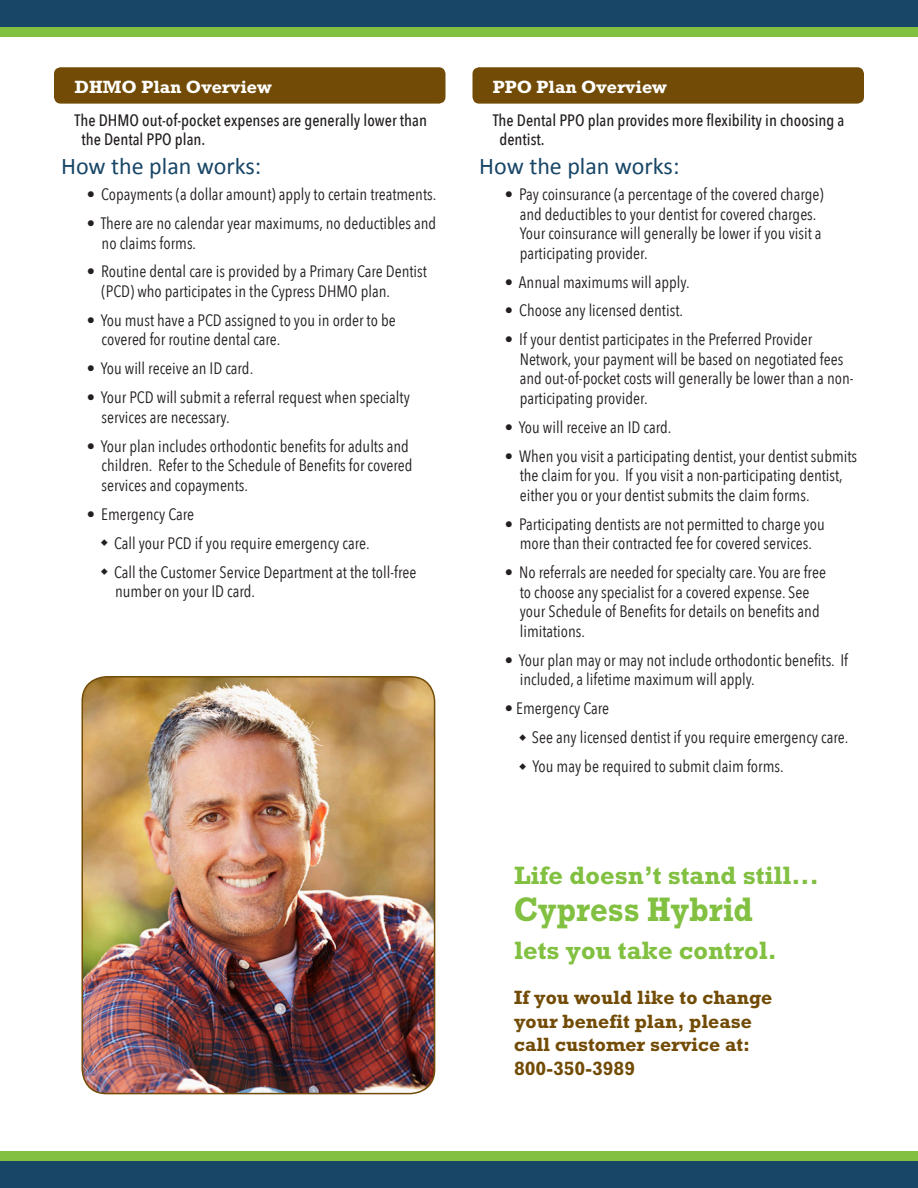
<style>
.page{position:relative;width:918px;height:1188px;background:#fff}
.page>*{position:absolute;margin:0;border:0;box-sizing:border-box;transform-origin:0 0}
.t1{font:700 34.5px "M Rockwell";color:#81c040;scale:.9 1}
.t2{font:700 25.5px "M Rockwell";color:#81c040}
.t3{font:24px "Calibri";color:#184666}
.t4{font:700 19.5px/23.4px "M Rockwell";color:#724c06}
.t5{font:700 18px "M Rockwell";color:#fff}
.t6{font:16.5px/19.5px "Avenir Next Condensed";color:#231f20}
.t7{font:500 16.5px/19.5px "Avenir Next Condensed";color:#231f20}
</style>
<div class="page">
<div style="left:54px;top:67px;width:392px;height:37px;background:#724c06;border-radius:7px"></div>
<div style="left:472px;top:67px;width:392px;height:37px;background:#724c06;border-radius:7px"></div>
<img style="left:83px;top:677px;width:352px;height:417px">
<div style="left:81px;top:676px;width:354px;height:418px;border:2px solid #724c06;border-radius:24px"></div>
<div style="left:0;top:0;width:918px;height:27px;background:#184666"></div>
<div style="left:0;top:1161px;width:918px;height:27px;background:#184666"></div>
<div style="left:0;top:27px;width:918px;height:10px;background:#81c040"></div>
<div style="left:0;top:1151px;width:918px;height:10px;background:#81c040"></div>
<p class="t5" style="left:75px;top:76px;width:199px">DHMO Plan Overview</p>
<p class="t7" style="left:81px;top:110px;width:347px;text-indent:-7px">The DHMO out-of-pocket expenses are generally lower than the Dental PPO plan.</p>
<p class="t3" style="left:61px;top:151px;width:202px">How the plan works:</p>
<p class="t6" style="left:87px;top:184px;width:351px">• Copayments (a dollar amount) apply to certain treatments.</p>
<p class="t6" style="left:102px;top:213px;width:336px;text-indent:-15px">• There are no calendar year maximums, no deductibles and no claims forms.</p>
<p class="t6" style="left:102px;top:261px;width:327px;text-indent:-15px">• Routine dental care is provided by a Primary Care Dentist (PCD) who participates in the Cypress DHMO plan.</p>
<p class="t6" style="left:102px;top:310px;width:296px;text-indent:-15px">• You must have a PCD assigned to you in order to be covered for routine dental care.</p>
<p class="t6" style="left:87px;top:358px;width:168px">• You will receive an ID card.</p>
<p class="t6" style="left:102px;top:387px;width:310px;text-indent:-15px">• Your PCD will submit a referral request when specialty services are necessary.</p>
<p class="t6" style="left:102px;top:435px;width:313px;text-indent:-15px">• Your plan includes orthodontic benefits for adults and children. Refer to the Schedule of Benefits for covered services and copayments.</p>
<p class="t6" style="left:87px;top:503px;width:109px">• Emergency Care</p>
<p class="t6" style="left:114px;top:532px;width:257px">Call your PCD if you require emergency care.</p>
<p class="t6" style="left:114px;top:561px;width:304px">Call the Customer Service Department at the toll-free number on your ID card.</p>
<p class="t5" style="left:493px;top:76px;width:176px">PPO Plan Overview</p>
<p class="t7" style="left:500px;top:110px;width:346px;text-indent:-7px">The Dental PPO plan provides more flexibility in choosing a dentist.</p>
<p class="t3" style="left:479px;top:151px;width:202px">How the plan works:</p>
<p class="t6" style="left:520px;top:184px;width:305px;text-indent:-15px">• Pay coinsurance (a percentage of the covered charge) and deductibles to your dentist for covered charges.<br>Your coinsurance will generally be lower if you visit a participating provider.</p>
<p class="t6" style="left:505px;top:271px;width:186px">• Annual maximums will apply.</p>
<p class="t6" style="left:505px;top:300px;width:180px">• Choose any licensed dentist.</p>
<p class="t6" style="left:520px;top:329px;width:335px;text-indent:-15px">• If your dentist participates in the Preferred Provider Network, your payment will be based on negotiated fees and out-of-pocket costs will generally be lower than a non&shy;participating provider.</p>
<p class="t6" style="left:505px;top:417px;width:168px">• You will receive an ID card.</p>
<p class="t6" style="left:520px;top:446px;width:339px;text-indent:-15px">• When you visit a participating dentist, your dentist submits the claim for you. If you visit a non-participating dentist, either you or your dentist submits the claim forms.</p>
<p class="t6" style="left:505px;top:513px;width:322px;text-align:center">• Participating dentists are not permitted to charge you more than their contracted fee for covered services.</p>
<p class="t6" style="left:520px;top:562px;width:308px;text-indent:-15px">• No referrals are needed for specialty care. You are free to choose any specialist for a covered expense. See your Schedule of Benefits for details on benefits and limitations.</p>
<p class="t6" style="left:520px;top:649px;width:330px;text-indent:-15px">• Your plan may or may not include orthodontic benefits. If included, a lifetime maximum will apply.</p>
<p class="t6" style="left:505px;top:698px;width:106px">• Emergency Care</p>
<p class="t6" style="left:532px;top:727px;width:318px">See any licensed dentist if you require emergency care.</p>
<p class="t6" style="left:533px;top:756px;width:253px">You may be required to submit claim forms.</p>
<p class="t2" style="left:514px;top:860px;width:306px">Life doesn’t stand still...</p>
<p class="t1" style="left:514px;top:890px;width:267px">Cypress Hybrid</p>
<p class="t2" style="left:514px;top:935px;width:264px">lets you take control.</p>
<p class="t4" style="left:514px;top:986px;width:260px">If you would like to change your benefit plan, please call customer service at:<br>800-350-3989</p>
</div>
